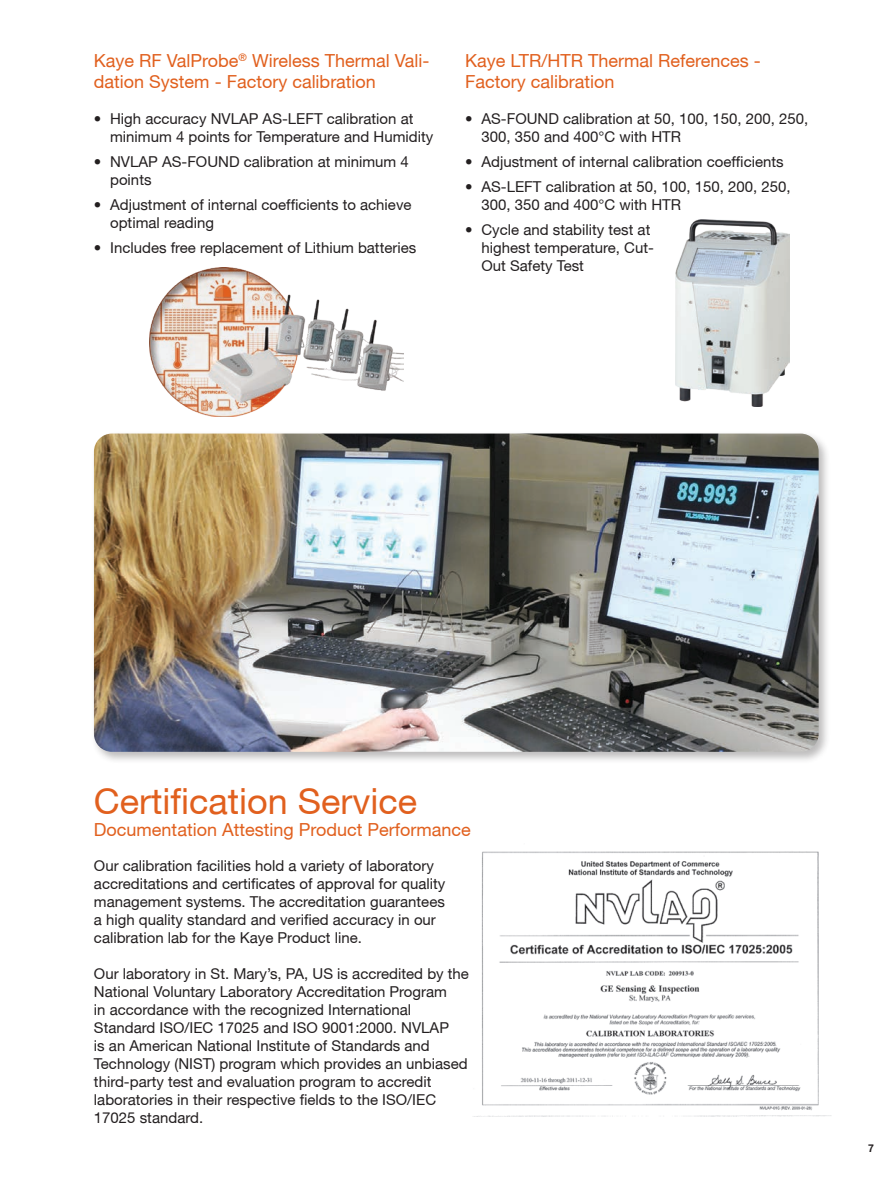
<style>
.page{position:relative;width:891px;height:1188px;background:#fff}
.page>*{position:absolute;margin:0;border:0;box-sizing:border-box;transform-origin:0 0}
.t1{font:36px "Helvetica Neue";color:#e1601e}
.t2{font:18px/21.6px "Helvetica Neue";color:#e1601e}
.t3{font:15px/18px "Helvetica Neue";color:#231f20}
.t4{font:700 10.5px "Helvetica Neue";color:#231f20}
</style>
<div class="page">
<div style="left:91px;top:430px;width:740px;height:334px;background:#231f20;opacity:.3"></div>
<img style="left:94px;top:434px;width:725px;height:318px">
<img style="left:473px;top:851px;width:359px;height:266px">
<img style="left:150px;top:268px;width:254px;height:149px">
<img style="left:675px;top:219px;width:114px;height:188px">
<p class="t2" style="left:94px;top:49px;width:337px">Kaye RF ValProbe<sup>®</sup> Wireless Thermal Vali&shy;dation System - Factory calibration</p>
<p class="t3" style="left:110px;top:110px;width:325px;text-indent:-16px">• High accuracy NVLAP AS-LEFT calibration at minimum 4 points for Temperature and Humidity</p>
<p class="t3" style="left:110px;top:153px;width:300px;text-indent:-16px">• NVLAP AS-FOUND calibration at minimum 4 points</p>
<p class="t3" style="left:110px;top:195px;width:303px;text-indent:-16px">• Adjustment of internal coefficients to achieve optimal reading</p>
<p class="t3" style="left:94px;top:238px;width:324px">• Includes free replacement of Lithium batteries</p>
<p class="t2" style="left:465px;top:49px;width:297px">Kaye LTR/HTR Thermal References -<br>Factory calibration</p>
<p class="t3" style="left:482px;top:110px;width:328px;text-indent:-16px">• AS-FOUND calibration at 50, 100, 150, 200, 250,<br>300, 350 and 400°C with HTR</p>
<p class="t3" style="left:465px;top:153px;width:320px">• Adjustment of internal calibration coefficients</p>
<p class="t3" style="left:482px;top:177px;width:311px;text-indent:-16px">• AS-LEFT calibration at 50, 100, 150, 200, 250,<br>300, 350 and 400°C with HTR</p>
<p class="t3" style="left:482px;top:220px;width:174px;text-indent:-16px">• Cycle and stability test at highest temperature, Cut-<br>Out Safety Test</p>
<p class="t1" style="left:94px;top:780px;width:325px">Certification Service</p>
<p class="t2" style="left:94px;top:818px;width:378px">Documentation Attesting Product Performance</p>
<p class="t3" style="left:94px;top:856px;width:353px">Our calibration facilities hold a variety of laboratory accreditations and certificates of approval for quality management systems. The accreditation guarantees a high quality standard and verified accuracy in our calibration lab for the Kaye Product line.</p>
<p class="t3" style="left:94px;top:964px;width:377px">Our laboratory in St. Mary’s, PA, US is accredited by the National Voluntary Laboratory Accreditation Program<br>in accordance with the recognized International Standard ISO/IEC 17025 and ISO 9001:2000. NVLAP<br>is an American National Institute of Standards and Technology (NIST) program which provides an unbiased third-party test and evaluation program to accredit laboratories in their respective fields to the ISO/IEC 17025 standard.</p>
<p class="t4" style="left:868px;top:1141px;width:7px">7</p>
</div>
